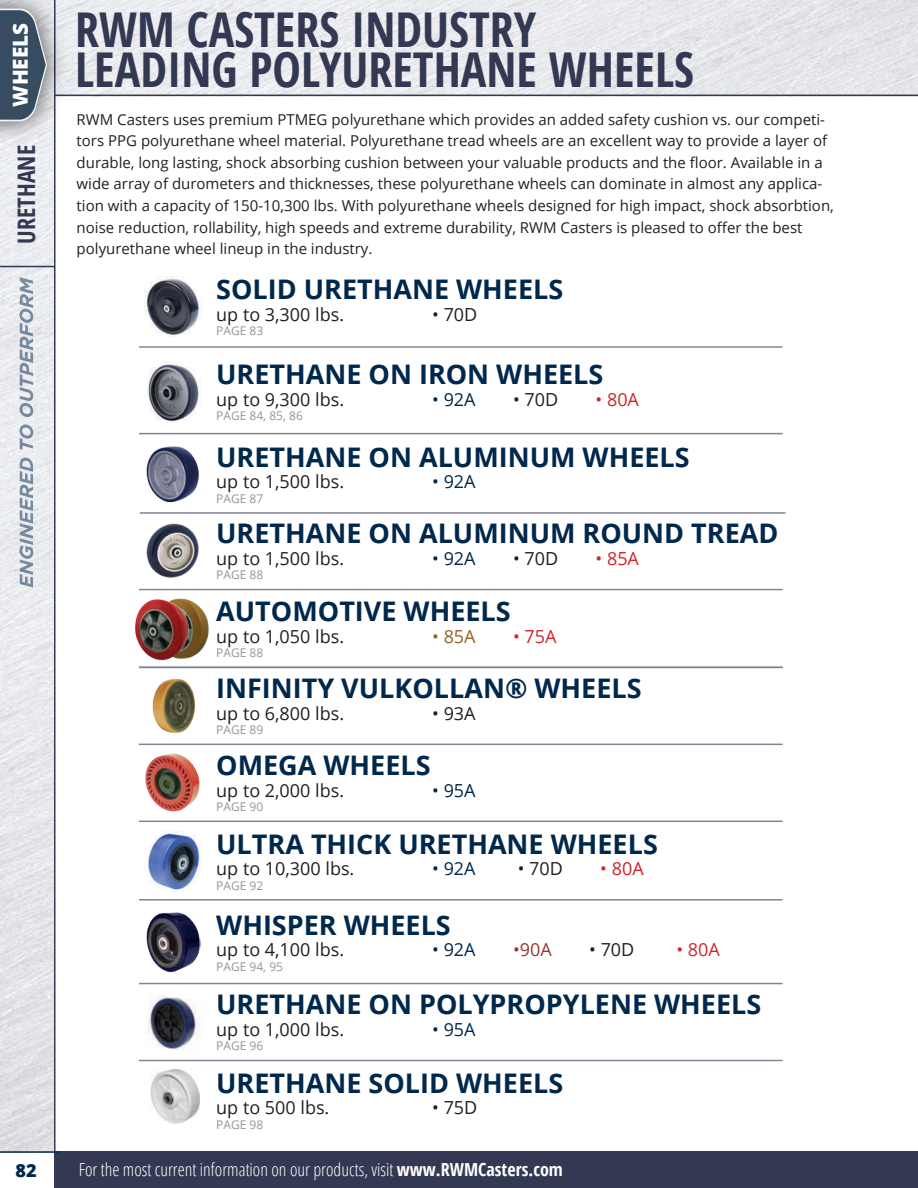
<style>
.page{position:relative;width:918px;height:1188px;background:#fff}
.page>*{position:absolute;margin:0;border:0;box-sizing:border-box;transform-origin:0 0}
.t1{font:700 condensed 48px/39.6px "Open Sans";color:#333953}
.t2{font:700 27px "Open Sans";color:#00284c}
.t3{font:700 condensed 24.15px "Open Sans";color:#333953}
.t4{font:800 20.7px "Open Sans";color:#fff}
.t5{font:18px "Open Sans";color:#231f20}
.t6{font:300 condensed 18px "Open Sans";color:#fff}
.t7{font:18px "Open Sans";color:#00284c}
.t8{font:18px "Open Sans";color:#d1232a}
.t9{font:18px "Open Sans";color:#936225}
.t10{font:18px "Open Sans";color:#953739}
.t11{font:800 18px "Open Sans";color:#00284c}
.t12{font:15px/21.6px "Open Sans";color:#231f20}
.t13{font:12px "Open Sans";color:#939598}
.s1{font-weight:700}
</style>
<div class="page">
<img style="left:191px;top:601px;width:18px;height:57px">
<img style="left:148px;top:995px;width:52px;height:55px">
<img style="left:79px;top:0;width:839px;height:95px">
<img style="left:0;top:144px;width:54px;height:1007px">
<div style="left:55px;top:1151px;width:863px;height:37px;background:#333953"></div>
<hr style="left:54px;top:0;width:2px;height:1188px;background:#333953">
<hr style="left:54px;top:95px;width:864px;height:1px;background:#333953">
<hr style="left:0;top:266px;width:55px;height:1px;background:#333953">
<hr style="left:0;top:1151px;width:58px;height:2px;background:#00284c">
<svg style="left:20px;top:458px;width:13px;height:130px;background:#acb8c4"></svg>
<svg style="left:20px;top:425px;width:13px;height:25px"></svg>
<svg style="left:20px;top:277px;width:13px;height:140px;background:#b0bbc7"></svg>
<img style="left:0;top:0;width:79px;height:144px">
<svg style="left:0;top:9px;width:47px;height:112px;background:#546576"></svg>
<hr style="left:139px;top:346px;width:644px;height:2px;background:#838396">
<hr style="left:139px;top:433px;width:644px;height:1px;background:#838396">
<hr style="left:140px;top:512px;width:646px;height:2px;background:#838396">
<hr style="left:139px;top:589px;width:644px;height:1px;background:#838396">
<hr style="left:139px;top:821px;width:644px;height:1px;background:#838396">
<hr style="left:139px;top:899px;width:644px;height:2px;background:#838396">
<hr style="left:139px;top:983px;width:644px;height:1px;background:#838396">
<hr style="left:139px;top:1060px;width:644px;height:1px;background:#838396">
<img style="left:144px;top:278px;width:57px;height:59px">
<img style="left:148px;top:362px;width:53px;height:60px">
<img style="left:146px;top:446px;width:53px;height:57px">
<img style="left:146px;top:523px;width:53px;height:55px">
<img style="left:134px;top:598px;width:57px;height:62px">
<img style="left:145px;top:753px;width:55px;height:59px">
<img style="left:148px;top:831px;width:53px;height:59px">
<img style="left:146px;top:912px;width:54px;height:60px">
<img style="left:150px;top:1069px;width:49px;height:55px">
<hr style="left:139px;top:667px;width:644px;height:1px;background:#838396">
<hr style="left:139px;top:744px;width:644px;height:1px;background:#838396">
<img style="left:152px;top:678px;width:44px;height:55px">
<h3 class="t4" style="left:5px;top:107px;width:85px;rotate:-90deg">WHEELS</h3>
<h3 class="t3" style="left:9px;top:244px;width:100px;rotate:-90deg">URETHANE</h3>
<p class="t11" style="left:16px;top:1157px;width:23px">82</p>
<h1 class="t1" style="left:75px;top:9px;width:621px">RWM CASTERS INDUSTRY<br>LEADING POLYURETHANE WHEELS</h1>
<p class="t12" style="left:77px;top:108px;width:759px">RWM Casters uses premium PTMEG polyurethane which provides an added safety cushion vs. our competi&shy;tors PPG polyurethane wheel material. Polyurethane tread wheels are an excellent way to provide a layer of durable, long lasting, shock absorbing cushion between your valuable products and the floor. Available in a wide array of durometers and thicknesses, these polyurethane wheels can dominate in almost any applica&shy;tion with a capacity of 150-10,300 lbs. With polyurethane wheels designed for high impact, shock absorbtion, noise reduction, rollability, high speeds and extreme durability, RWM Casters is pleased to offer the best polyurethane wheel lineup in the industry.</p>
<h2 class="t2" style="left:216px;top:270px;width:349px">SOLID URETHANE WHEELS</h2>
<p class="t5" style="left:216px;top:302px;width:129px">up to 3,300 lbs.</p>
<p class="t5" style="left:432px;top:302px;width:47px">• 70D</p>
<p class="t13" style="left:216px;top:323px;width:49px">PAGE 83</p>
<h2 class="t2" style="left:216px;top:356px;width:389px">URETHANE ON IRON WHEELS</h2>
<p class="t5" style="left:216px;top:387px;width:129px">up to 9,300 lbs.</p>
<p class="t7" style="left:432px;top:387px;width:45px">• 92A</p>
<p class="t5" style="left:513px;top:387px;width:47px">• 70D</p>
<p class="t8" style="left:596px;top:387px;width:45px">• 80A</p>
<p class="t13" style="left:216px;top:408px;width:88px">PAGE 84, 85, 86</p>
<h2 class="t2" style="left:216px;top:438px;width:475px">URETHANE ON ALUMINUM WHEELS</h2>
<p class="t5" style="left:216px;top:470px;width:129px">up to 1,500 lbs.</p>
<p class="t7" style="left:432px;top:470px;width:45px">• 92A</p>
<p class="t13" style="left:216px;top:490px;width:49px">PAGE 87</p>
<h2 class="t2" style="left:216px;top:515px;width:564px">URETHANE ON ALUMINUM ROUND TREAD</h2>
<p class="t5" style="left:216px;top:546px;width:129px">up to 1,500 lbs.</p>
<p class="t7" style="left:432px;top:546px;width:45px">• 92A</p>
<p class="t5" style="left:513px;top:546px;width:47px">• 70D</p>
<p class="t8" style="left:596px;top:546px;width:45px">• 85A</p>
<p class="t13" style="left:216px;top:567px;width:49px">PAGE 88</p>
<h2 class="t2" style="left:216px;top:592px;width:296px">AUTOMOTIVE WHEELS</h2>
<p class="t5" style="left:216px;top:624px;width:129px">up to 1,050 lbs.</p>
<p class="t9" style="left:432px;top:624px;width:45px">• 85A</p>
<p class="t8" style="left:513px;top:624px;width:45px">• 75A</p>
<p class="t13" style="left:216px;top:645px;width:49px">PAGE 88</p>
<h2 class="t2" style="left:216px;top:669px;width:427px">INFINITY VULKOLLAN® WHEELS</h2>
<p class="t5" style="left:216px;top:701px;width:129px">up to 6,800 lbs.</p>
<p class="t5" style="left:432px;top:701px;width:45px">• 93A</p>
<p class="t13" style="left:216px;top:722px;width:49px">PAGE 89</p>
<h2 class="t2" style="left:216px;top:746px;width:216px">OMEGA WHEELS</h2>
<p class="t5" style="left:216px;top:778px;width:129px">up to 2,000 lbs.</p>
<p class="t7" style="left:432px;top:778px;width:45px">• 95A</p>
<p class="t13" style="left:216px;top:799px;width:49px">PAGE 90</p>
<h2 class="t2" style="left:216px;top:825px;width:443px">ULTRA THICK URETHANE WHEELS</h2>
<p class="t5" style="left:216px;top:856px;width:140px">up to 10,300 lbs.</p>
<p class="t7" style="left:432px;top:856px;width:45px">• 92A</p>
<p class="t5" style="left:518px;top:856px;width:47px">• 70D</p>
<p class="t8" style="left:600px;top:856px;width:45px">• 80A</p>
<p class="t13" style="left:216px;top:877px;width:49px">PAGE 92</p>
<h2 class="t2" style="left:216px;top:906px;width:236px">WHISPER WHEELS</h2>
<p class="t5" style="left:216px;top:938px;width:129px">up to 4,100 lbs.</p>
<p class="t7" style="left:432px;top:938px;width:45px">• 92A</p>
<p class="t10" style="left:513px;top:938px;width:40px">•90A</p>
<p class="t5" style="left:589px;top:938px;width:47px">• 70D</p>
<p class="t8" style="left:676px;top:938px;width:45px">• 80A</p>
<p class="t13" style="left:216px;top:958px;width:68px">PAGE 94, 95</p>
<h2 class="t2" style="left:216px;top:986px;width:547px">URETHANE ON POLYPROPYLENE WHEELS</h2>
<p class="t5" style="left:216px;top:1017px;width:129px">up to 1,000 lbs.</p>
<p class="t7" style="left:432px;top:1017px;width:45px">• 95A</p>
<p class="t13" style="left:216px;top:1038px;width:49px">PAGE 96</p>
<h2 class="t2" style="left:216px;top:1064px;width:349px">URETHANE SOLID WHEELS</h2>
<p class="t5" style="left:216px;top:1096px;width:115px">up to 500 lbs.</p>
<p class="t5" style="left:432px;top:1096px;width:47px">• 75D</p>
<p class="t13" style="left:216px;top:1116px;width:49px">PAGE 98</p>
<p class="t6" style="left:79px;top:1157px;width:486px">For the most current information on our products, visit <span class="s1">www.RWMCasters.com</span></p>
</div>
